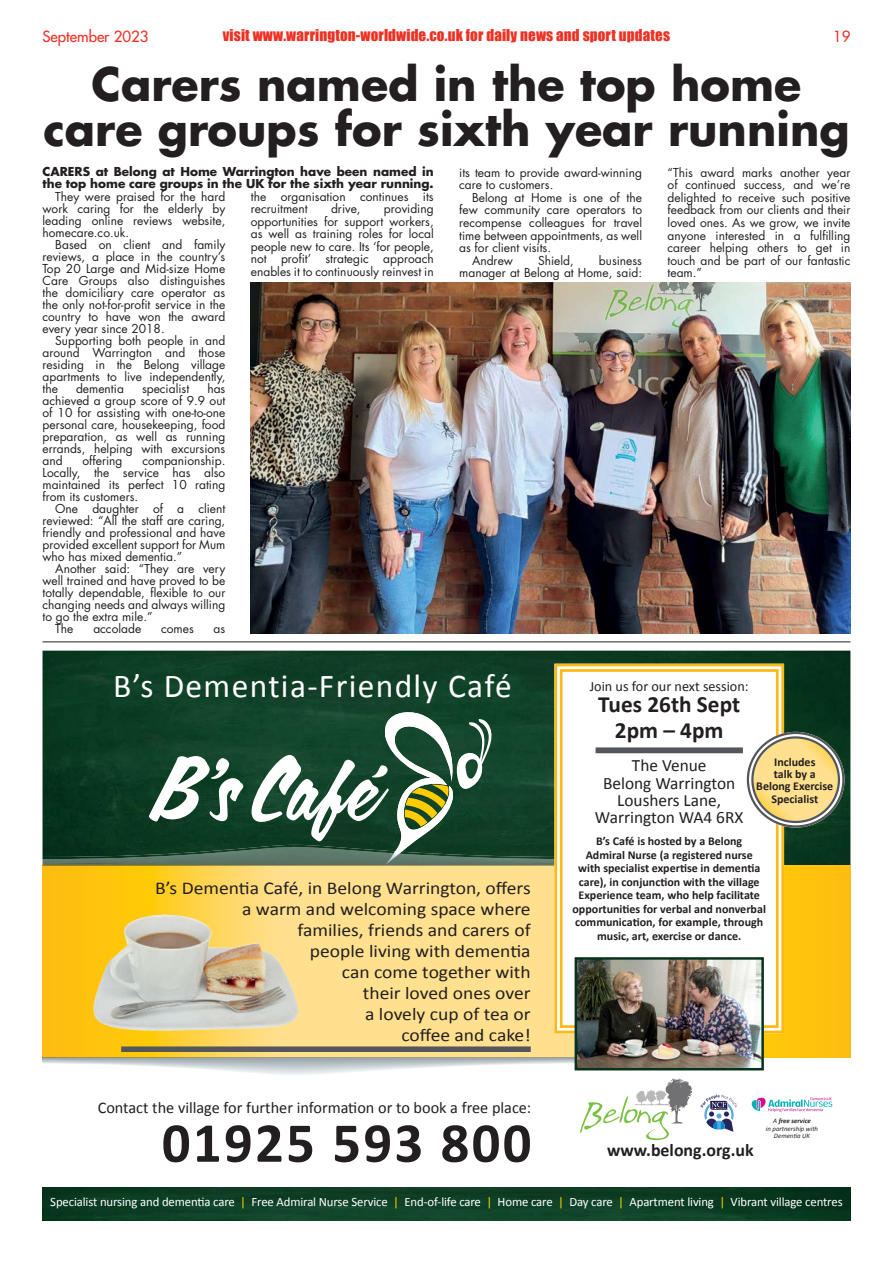
<style>
.page{position:relative;width:893px;height:1263px;background:#fff}
.page>*{position:absolute;margin:0;border:0;box-sizing:border-box;transform-origin:0 0}
.t1{font:82.05px "Calgary Script OT";color:#fff}
.t2{font:700 56.85px "Calibri";letter-spacing:.04em;color:#231f20}
.t3{font:700 45px/45px "Futura Std";color:#231f20;text-align:center}
.t4{font:33.45px "Calibri";letter-spacing:.04em;color:#fff}
.t5{font:700 23.25px/25.7px "Calibri";color:#231f20;text-align:center}
.t6{font:18px/21px "Calibri";color:#231f20;text-align:right;scale:1.09 1}
.t7{font:700 17.85px "Calibri";color:#231f20}
.t8{font:17.4px/17.4px "Calibri";color:#231f20;text-align:center}
.t9{font:16.2px "Calibri";color:#231f20}
.t10{font:15px "Impact";letter-spacing:.01em;color:#ee3124}
.t11{font:500 15px "Futura Std";color:#ee3124}
.t12{font:14.25px "Calibri";color:#231f20}
.t13{font:12.75px "Calibri";letter-spacing:-.01em;color:#fff}
.t14{font:12px/12px "Futura Std";color:#231f20;text-align:justify}
.t15{font:700 12px/13.5px "Calibri";color:#231f20;text-align:center}
.t16{font:700 12px/12px "Futura Std";color:#231f20}
.t17{font:italic 6.75px/7.6px "Calibri";color:#231f20;text-align:center}
.s1{font-weight:700}
.s2{color:#ffd400}
</style>
<div class="page">
<hr style="left:43px;top:642px;width:807px;height:1px;background:#231f20">
<img style="left:43px;top:651px;width:807px;height:214px">
<svg style="left:43px;top:865px;width:807px;height:192px;background:#f8d269"></svg>
<img style="left:43px;top:1187px;width:807px;height:33px">
<div style="left:121px;top:1046px;width:410px;height:6px;background:#54565b"></div>
<img style="left:43px;top:865px;width:510px;height:1px">
<img style="left:43px;top:864px;width:510px;height:1px">
<img style="left:43px;top:863px;width:510px;height:1px">
<img style="left:43px;top:862px;width:510px;height:1px">
<img style="left:43px;top:861px;width:510px;height:1px">
<img style="left:43px;top:860px;width:510px;height:1px">
<img style="left:43px;top:859px;width:510px;height:1px">
<img style="left:43px;top:845px;width:510px;height:14px">
<svg style="left:384px;top:712px;width:113px;height:154px"></svg>
<img style="left:93px;top:915px;width:68px;height:109px">
<svg style="left:752px;top:1097px;width:80px;height:15px"></svg>
<svg style="left:553px;top:662px;width:232px;height:373px"></svg>
<div style="left:560px;top:669px;width:219px;height:359px;border:3px solid #fdb913"></div>
<svg style="left:43px;top:1057px;width:649px;height:83px"></svg>
<svg style="left:700px;top:1094px;width:37px;height:38px"></svg>
<svg style="left:750px;top:735px;width:91px;height:89px;background:#e0cc8b"></svg>
<div style="left:747px;top:732px;width:97px;height:95px;border:7px solid #fff;border-radius:50%"></div>
<div style="left:747px;top:732px;width:97px;height:95px;border:2px solid #54565b;border-radius:50%"></div>
<div style="left:751px;top:736px;width:89px;height:87px;border:2px solid #54565b;border-radius:50%"></div>
<img style="left:578px;top:960px;width:183px;height:107px">
<div style="left:575px;top:957px;width:189px;height:113px;border:2px solid #06321c"></div>
<img style="left:251px;top:282px;width:599px;height:352px">
<p class="t11" style="left:43px;top:27px;width:108px">September 2023</p>
<p class="t10" style="left:223px;top:24px;width:449px">visit www.warrington-worldwide.co.uk for daily news and sport updates</p>
<p class="t11" style="left:833px;top:27px;width:19px">19</p>
<h3 class="t3" style="left:43px;top:61px;width:808px">Carers named in the top home care groups for sixth year running</h3>
<p class="t16" style="left:43px;top:165px;width:393px">CARERS at Belong at Home Warrington have been named in the top home care groups in the UK for the sixth year running.</p>
<p class="t14" style="left:43px;top:191px;width:184px;text-indent:13px">They were praised for the hard work caring for the elderly by leading online reviews website, homecare.co.uk.</p>
<p class="t14" style="left:43px;top:239px;width:184px;text-indent:13px">Based on client and family reviews, a place in the country’s Top 20 Large and Mid-size Home Care Groups also distinguishes the domiciliary care operator as the only not-for-profit service in the country to have won the award every year since 2018.</p>
<p class="t14" style="left:43px;top:335px;width:184px;text-indent:13px">Supporting both people in and around Warrington and those residing in the Belong village apartments to live independently, the</p>
<p class="t14" style="left:251px;top:190px;width:184px;line-height:12.6px">the organisation continues its recruitment</p>
<p class="t14" style="left:251px;top:203px;width:184px;line-height:12.6px;text-indent:133px">providing opportunities for support workers, as well as training roles for local people new to care. Its ‘for people, not profit’ strategic approach enables it to continuously reinvest in</p>
<p class="t14" style="left:331px;top:203px;width:31px">drive,</p>
<p class="t14" style="left:43px;top:383px;width:184px;text-indent:165px">has achieved a group score of 9.9 out of 10 for assisting with one-to-one personal care, housekeeping, food preparation, as well as running errands, helping with excursions and</p>
<p class="t14" style="left:76px;top:383px;width:49px">dementia</p>
<p class="t14" style="left:142px;top:383px;width:49px">specialist</p>
<p class="t14" style="left:83px;top:455px;width:42px">offering</p>
<p class="t14" style="left:43px;top:455px;width:184px;text-indent:100px">companionship.<br>Locally, the service has also maintained its perfect 10 rating from its customers.</p>
<p class="t14" style="left:43px;top:503px;width:184px;text-indent:13px">One daughter of a client reviewed: “All the staff are caring, friendly and professional and have provided excellent support for Mum who has mixed dementia.”</p>
<p class="t14" style="left:55px;top:563px;width:172px">Another said: “They are very</p>
<p class="t14" style="left:43px;top:575px;width:184px">well trained and have proved to be</p>
<p class="t14" style="left:43px;top:587px;width:184px">totally dependable, flexible to our</p>
<p class="t14" style="left:43px;top:599px;width:184px">changing needs and always willing</p>
<p class="t14" style="left:43px;top:611px;width:112px">to go the extra mile.”</p>
<p class="t14" style="left:55px;top:623px;width:20px">The</p>
<p class="t14" style="left:93px;top:623px;width:49px">accolade</p>
<p class="t14" style="left:161px;top:623px;width:34px">comes</p>
<p class="t14" style="left:214px;top:623px;width:13px">as</p>
<p class="t14" style="left:459px;top:166px;width:184px;line-height:12.6px">its team to provide award-winning care to customers.</p>
<p class="t14" style="left:472px;top:191px;width:172px">Belong at Home is one of the</p>
<p class="t14" style="left:459px;top:204px;width:184px">few community care operators to</p>
<p class="t14" style="left:459px;top:217px;width:184px">recompense colleagues for travel</p>
<p class="t14" style="left:459px;top:229px;width:184px">time between appointments, as well</p>
<p class="t14" style="left:459px;top:242px;width:93px">as for client visits.</p>
<p class="t14" style="left:472px;top:254px;width:43px">Andrew</p>
<p class="t14" style="left:538px;top:254px;width:37px">Shield,</p>
<p class="t14" style="left:459px;top:254px;width:184px;line-height:12.6px;text-align:right">business<br>manager at Belong at Home, said:</p>
<p class="t14" style="left:668px;top:166px;width:184px;line-height:12.6px">“This award marks another year of continued success, and we’re delighted to receive such positive feedback from our clients and their loved ones. As we grow, we invite anyone interested in a fulfilling career helping others to get in touch and be part of our fantastic team.”</p>
<h3 class="t4" style="left:113px;top:663px;width:400px">B’s Dementia-Friendly Café</h3>
<p class="t12" style="left:590px;top:677px;width:161px">Join us for our next session:</p>
<h3 class="t5" style="left:598px;top:690px;width:143px">Tues 26th Sept<br>2pm – 4pm</h3>
<h3 class="t8" style="left:595px;top:756px;width:150px">The Venue<br>Belong Warrington<br>Loushers Lane,<br>Warrington WA4 6RX</h3>
<p class="t15" style="left:572px;top:834px;width:195px">B’s Café is hosted by a Belong<br>Admiral Nurse (a registered nurse<br>with specialist expertise in dementia care), in conjunction with the village Experience team, who help facilitate opportunities for verbal and nonverbal communication, for example, through music, art, exercise or dance.</p>
<h1 class="t1" style="left:151px;top:736px;width:226px">B’s Café</h1>
<h3 class="t6" style="left:155px;top:877px;width:346px">B’s Dementia Café, in Belong Warrington, offers a warm and welcoming space where<br>families, friends and carers of<br>people living with dementia<br>can come together with<br>their loved ones over<br>a lovely cup of tea or<br>coffee and cake!</h3>
<p class="t15" style="left:756px;top:755px;width:79px;line-height:12.5px">Includes<br>talk by a<br>Belong Exercise<br>Specialist</p>
<h3 class="t9" style="left:98px;top:1097px;width:435px">Contact the village for further information or to book a free place:</h3>
<h2 class="t2" style="left:162px;top:1103px;width:371px">01925 593 800</h2>
<h3 class="t7" style="left:607px;top:1137px;width:148px">www.belong.org.uk</h3>
<p class="t17" style="left:766px;top:1117px;width:54px">A <span class="s1">free service<br></span>in partnership with<br>Dementia UK</p>
<p class="t13" style="left:50px;top:1193px;width:794px">Specialist nursing and dementia care <span class="s2">|</span> Free Admiral Nurse Service <span class="s2">|</span> End-of-life care <span class="s2">|</span> Home care <span class="s2">|</span> Day care <span class="s2">|</span> Apartment living <span class="s2">|</span> Vibrant village centres</p>
</div>
